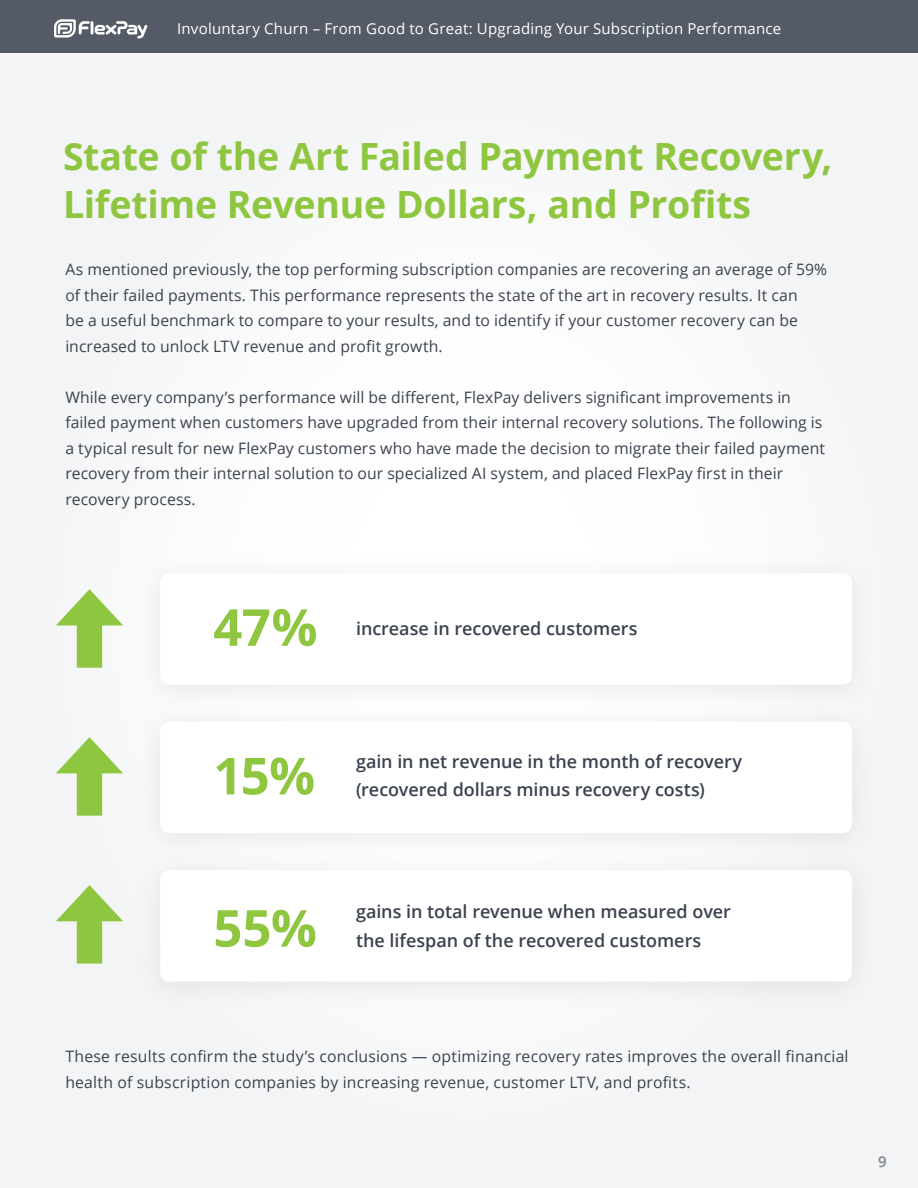
<style>
.page{position:relative;width:918px;height:1188px;background:#fff}
.page>*{position:absolute;margin:0;border:0;box-sizing:border-box;transform-origin:0 0}
.t1{font:700 51px "Open Sans";color:#8fc640}
.t2{font:700 37.5px/48px "Open Sans";letter-spacing:-.01em;color:#8fc640}
.t3{font:600 18px "Open Sans";letter-spacing:-.005em;color:#3b424f}
.t4{font:15.75px/25.5px "Open Sans";letter-spacing:.005em;color:#3b424f}
.t5{font:15px "Open Sans";letter-spacing:.015em;color:#fff}
.t6{font:600 15px "Open Sans";color:#80848d}
</style>
<div class="page">
<div style="left:0;top:53px;width:918px;height:1135px;background:#f3f4f5"></div>
<div style="left:21px;top:74px;width:897px;height:1087px;background:#f8f8f9;border-radius:50%"></div>
<div style="left:133px;top:846px;width:747px;height:167px;background:#f3f4f5"></div>
<div style="left:160px;top:870px;width:692px;height:112px;background:#fff;border-radius:9px"></div>
<div style="left:77px;top:908px;width:25px;height:56px;background:#8fc640"></div>
<svg style="left:56px;top:885px;width:67px;height:36px"></svg>
<div style="left:160px;top:573px;width:692px;height:112px;background:#fff;border-radius:9px"></div>
<div style="left:77px;top:612px;width:25px;height:56px;background:#8fc640"></div>
<svg style="left:56px;top:589px;width:67px;height:36px"></svg>
<div style="left:133px;top:698px;width:747px;height:166px;background:#f7f7f8"></div>
<div style="left:160px;top:722px;width:692px;height:111px;background:#fff;border-radius:9px"></div>
<div style="left:77px;top:760px;width:25px;height:56px;background:#8fc640"></div>
<svg style="left:56px;top:737px;width:67px;height:36px"></svg>
<div style="left:0;top:0;width:918px;height:53px;background:#545b66"></div>
<svg style="left:54px;top:19px;width:94px;height:19px"></svg>
<p class="t5" style="left:177px;top:18px;width:606px">Involuntary Churn – From Good to Great: Upgrading Your Subscription Performance</p>
<h2 class="t2" style="left:63px;top:132px;width:771px">State of the Art Failed Payment Recovery,<br>Lifetime Revenue Dollars, and Profits</h2>
<p class="t4" style="left:65px;top:256px;width:763px">As mentioned previously, the top performing subscription companies are recovering an average of 59% of their failed payments. This performance represents the state of the art in recovery results. It can<br>be a useful benchmark to compare to your results, and to identify if your customer recovery can be increased to unlock LTV revenue and profit growth.</p>
<p class="t4" style="left:65px;top:384px;width:761px">While every company’s performance will be different, FlexPay delivers significant improvements in failed payment when customers have upgraded from their internal recovery solutions. The following is a typical result for new FlexPay customers who have made the decision to migrate their failed payment recovery from their internal solution to our specialized AI system, and placed FlexPay first in their recovery process.</p>
<h1 class="t1" style="left:213px;top:591px;width:106px">47%</h1>
<p class="t3" style="left:356px;top:616px;width:283px">increase in recovered customers</p>
<h1 class="t1" style="left:213px;top:740px;width:103px">15%</h1>
<p class="t3" style="left:356px;top:749px;width:388px">gain in net revenue in the month of recovery</p>
<p class="t3" style="left:356px;top:777px;width:350px">(recovered dollars minus recovery costs)</p>
<h1 class="t1" style="left:213px;top:892px;width:105px">55%</h1>
<p class="t3" style="left:356px;top:900px;width:376px">gains in total revenue when measured over</p>
<p class="t3" style="left:356px;top:928px;width:347px">the lifespan of the recovered customers</p>
<p class="t4" style="left:65px;top:1043px;width:785px">These results confirm the study’s conclusions — optimizing recovery rates improves the overall financial health of subscription companies by increasing revenue, customer LTV, and profits.</p>
<p class="t6" style="left:878px;top:1151px;width:10px">9</p>
</div>
